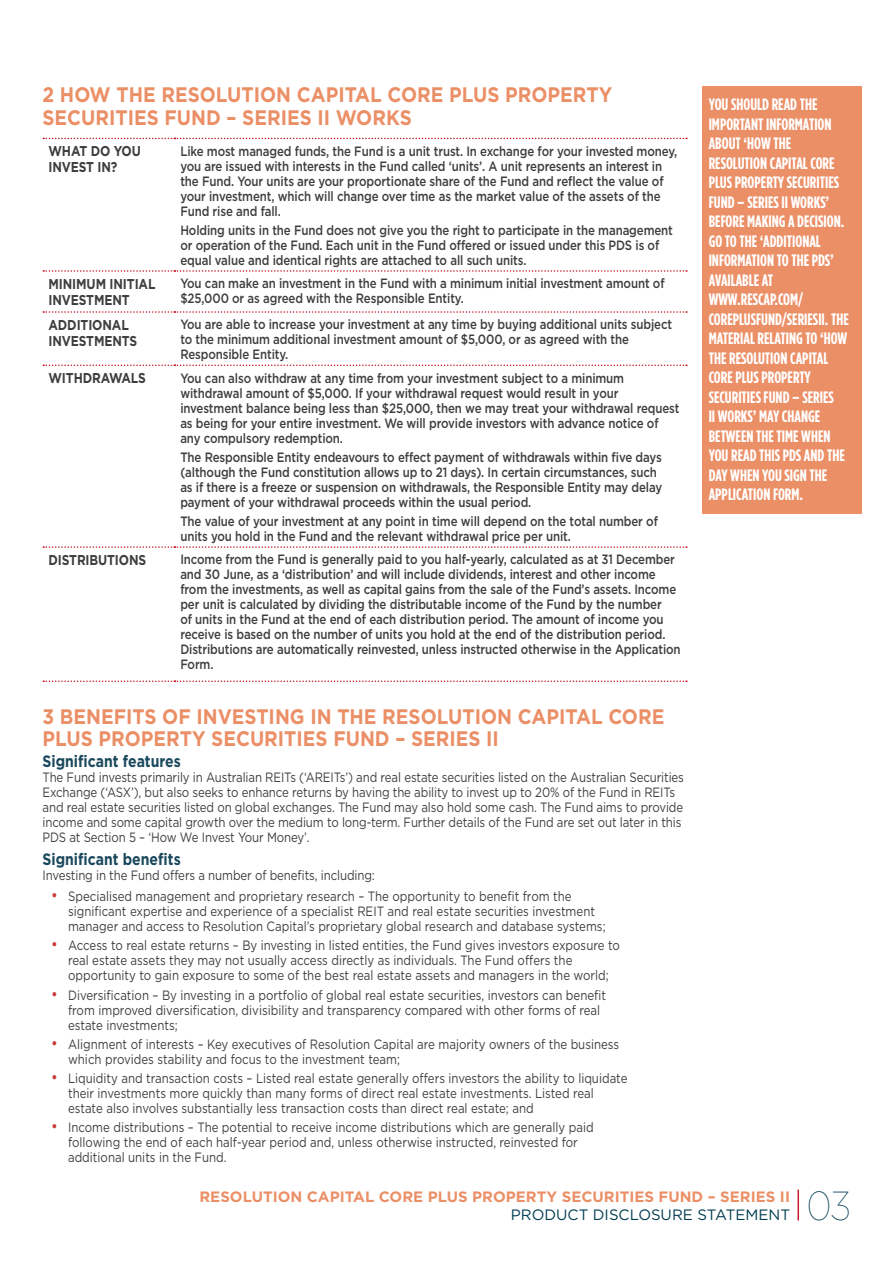
<style>
.page{position:relative;width:893px;height:1263px;background:#fff}
.page>*{position:absolute;margin:0;border:0;box-sizing:border-box;transform-origin:0 0}
.t1{font:100 40.5px "Gotham";color:#013d51;scale:.88 1}
.t2{font:700 21px/22.5px "Gotham";color:#eb8f66;scale:.9 1}
.t3{font:700 16.5px/19.5px "Gotham Condensed";color:#fff}
.t4{font:700 16.5px "Gotham";color:#1a485c;scale:.85 1}
.t5{font:700 15px "Gotham";color:#eb8f66}
.t6{font:15px "Gotham";color:#013d51}
.t7{font:700 14.25px/15.8px "Gotham";letter-spacing:-.01em;color:#3e3e3f;scale:.85 1}
.t8{font:500 13.5px/15px "Gotham";letter-spacing:-.01em;color:#3e3e3f;scale:.85 1}
.t9{font:13.5px/15px "Gotham";color:#3e3e3f;scale:.85 1}
.s1{font-size:16.5px;color:#cb3937}
</style>
<div class="page">
<hr style="left:797px;top:1189px;width:2px;height:31px;background:#c51c2b">
<svg style="left:43px;top:138px;width:644px;height:1px"></svg>
<svg style="left:43px;top:270px;width:644px;height:2px"></svg>
<svg style="left:43px;top:311px;width:644px;height:2px"></svg>
<svg style="left:43px;top:364px;width:644px;height:2px"></svg>
<svg style="left:43px;top:546px;width:644px;height:2px"></svg>
<svg style="left:43px;top:680px;width:644px;height:2px"></svg>
<div style="left:702px;top:86px;width:160px;height:427px;background:#eb8f66"></div>
<h2 class="t2" style="left:43px;top:83px;width:635px">2 HOW THE RESOLUTION CAPITAL CORE PLUS PROPERTY<br>SECURITIES FUND – SERIES II WORKS</h2>
<p class="t7" style="left:49px;top:143px;width:110px">WHAT DO YOU<br>INVEST IN?</p>
<p class="t8" style="left:180px;top:143px;width:586px">Like most managed funds, the Fund is a unit trust. In exchange for your invested money, you are issued with interests in the Fund called ‘units’. A unit represents an interest in the Fund. Your units are your proportionate share of the Fund and reflect the value of your investment, which will change over time as the market value of the assets of the Fund rise and fall.</p>
<p class="t8" style="left:180px;top:222px;width:581px">Holding units in the Fund does not give you the right to participate in the management or operation of the Fund. Each unit in the Fund offered or issued under this PDS is of equal value and identical rights are attached to all such units.</p>
<p class="t7" style="left:49px;top:275px;width:127px">MINIMUM INITIAL<br>INVESTMENT</p>
<p class="t8" style="left:180px;top:276px;width:571px">You can make an investment in the Fund with a minimum initial investment amount of $25,000 or as agreed with the Responsible Entity.</p>
<p class="t7" style="left:49px;top:316px;width:106px">ADDITIONAL<br>INVESTMENTS</p>
<p class="t8" style="left:180px;top:317px;width:580px">You are able to increase your investment at any time by buying additional units subject to the minimum additional investment amount of $5,000, or as agreed with the<br>Responsible Entity.</p>
<p class="t7" style="left:49px;top:370px;width:116px">WITHDRAWALS</p>
<p class="t8" style="left:180px;top:370px;width:589px">You can also withdraw at any time from your investment subject to a minimum withdrawal amount of $5,000. If your withdrawal request would result in your investment balance being less than $25,000, then we may treat your withdrawal request as being for your entire investment. We will provide investors with advance notice of any compulsory redemption.</p>
<p class="t8" style="left:180px;top:449px;width:568px">The Responsible Entity endeavours to effect payment of withdrawals within five days (although the Fund constitution allows up to 21 days). In certain circumstances, such as if there is a freeze or suspension on withdrawals, the Responsible Entity may delay payment of your withdrawal proceeds within the usual period.</p>
<p class="t8" style="left:180px;top:513px;width:563px">The value of your investment at any point in time will depend on the total number of units you hold in the Fund and the relevant withdrawal price per unit.</p>
<p class="t7" style="left:49px;top:552px;width:117px">DISTRIBUTIONS</p>
<p class="t8" style="left:180px;top:552px;width:590px">Income from the Fund is generally paid to you half-yearly, calculated as at 31 December and 30 June, as a ‘distribution’ and will include dividends, interest and other income from the investments, as well as capital gains from the sale of the Fund’s assets. Income per unit is calculated by dividing the distributable income of the Fund by the number<br>of units in the Fund at the end of each distribution period. The amount of income you receive is based on the number of units you hold at the end of the distribution period.<br>Distributions are automatically reinvested, unless instructed otherwise in the Application Form.</p>
<h2 class="t2" style="left:43px;top:704px;width:692px">3 BENEFITS OF INVESTING IN THE RESOLUTION CAPITAL CORE<br>PLUS PROPERTY SECURITIES FUND – SERIES II</h2>
<p class="t4" style="left:43px;top:751px;width:164px">Significant features</p>
<p class="t9" style="left:43px;top:769px;width:756px">The Fund invests primarily in Australian REITs (‘AREITs’) and real estate securities listed on the Australian Securities Exchange (‘ASX’), but also seeks to enhance returns by having the ability to invest up to 20% of the Fund in REITs and real estate securities listed on global exchanges. The Fund may also hold some cash. The Fund aims to provide income and some capital growth over the medium to long-term. Further details of the Fund are set out later in this PDS at Section 5 – ‘How We Invest Your Money’.</p>
<p class="t4" style="left:43px;top:849px;width:164px">Significant benefits</p>
<p class="t9" style="left:43px;top:867px;width:392px">Investing in the Fund offers a number of benefits, including:</p>
<p class="t9" style="left:68px;top:889px;width:634px;text-indent:-17px"><span class="s1">•</span> Specialised management and proprietary research – The opportunity to benefit from the significant expertise and experience of a specialist REIT and real estate securities investment manager and access to Resolution Capital’s proprietary global research and database systems;</p>
<p class="t9" style="left:68px;top:938px;width:651px;text-indent:-17px"><span class="s1">•</span> Access to real estate returns – By investing in listed entities, the Fund gives investors exposure to real estate assets they may not usually access directly as individuals. The Fund offers the opportunity to gain exposure to some of the best real estate assets and managers in the world;</p>
<p class="t9" style="left:68px;top:987px;width:634px;text-indent:-17px"><span class="s1">•</span> Diversification – By investing in a portfolio of global real estate securities, investors can benefit from improved diversification, divisibility and transparency compared with other forms of real estate investments;</p>
<p class="t9" style="left:68px;top:1036px;width:650px;text-indent:-17px"><span class="s1">•</span> Alignment of interests – Key executives of Resolution Capital are majority owners of the business which provides stability and focus to the investment team;</p>
<p class="t9" style="left:68px;top:1071px;width:660px;text-indent:-17px"><span class="s1">•</span> Liquidity and transaction costs – Listed real estate generally offers investors the ability to liquidate their investments more quickly than many forms of direct real estate investments. Listed real estate also involves substantially less transaction costs than direct real estate; and</p>
<p class="t9" style="left:68px;top:1120px;width:620px;text-indent:-17px"><span class="s1">•</span> Income distributions – The potential to receive income distributions which are generally paid following the end of each half-year period and, unless otherwise instructed, reinvested for additional units in the Fund.</p>
<p class="t3" style="left:709px;top:94px;width:142px">YOU SHOULD READ THE<br>IMPORTANT INFORMATION<br>ABOUT ‘HOW THE<br>RESOLUTION CAPITAL CORE<br>PLUS PROPERTY SECURITIES<br>FUND – SERIES II WORKS’<br>BEFORE MAKING A DECISION.<br>GO TO THE ‘ADDITIONAL<br>INFORMATION TO THE PDS’<br>AVAILABLE AT<br>WWW.RESCAP.COM/<br>COREPLUSFUND/SERIESII. THE<br>MATERIAL RELATING TO ‘HOW<br>THE RESOLUTION CAPITAL<br>CORE PLUS PROPERTY<br>SECURITIES FUND – SERIES<br>II WORKS’ MAY CHANGE<br>BETWEEN THE TIME WHEN<br>YOU READ THIS PDS AND THE<br>DAY WHEN YOU SIGN THE<br>APPLICATION FORM.</p>
<p class="t5" style="left:199px;top:1188px;width:592px">RESOLUTION CAPITAL CORE PLUS PROPERTY SECURITIES FUND – SERIES II</p>
<p class="t6" style="left:511px;top:1207px;width:281px">PRODUCT DISCLOSURE STATEMENT</p>
<h1 class="t1" style="left:806px;top:1184px;width:51px">03</h1>
</div>
